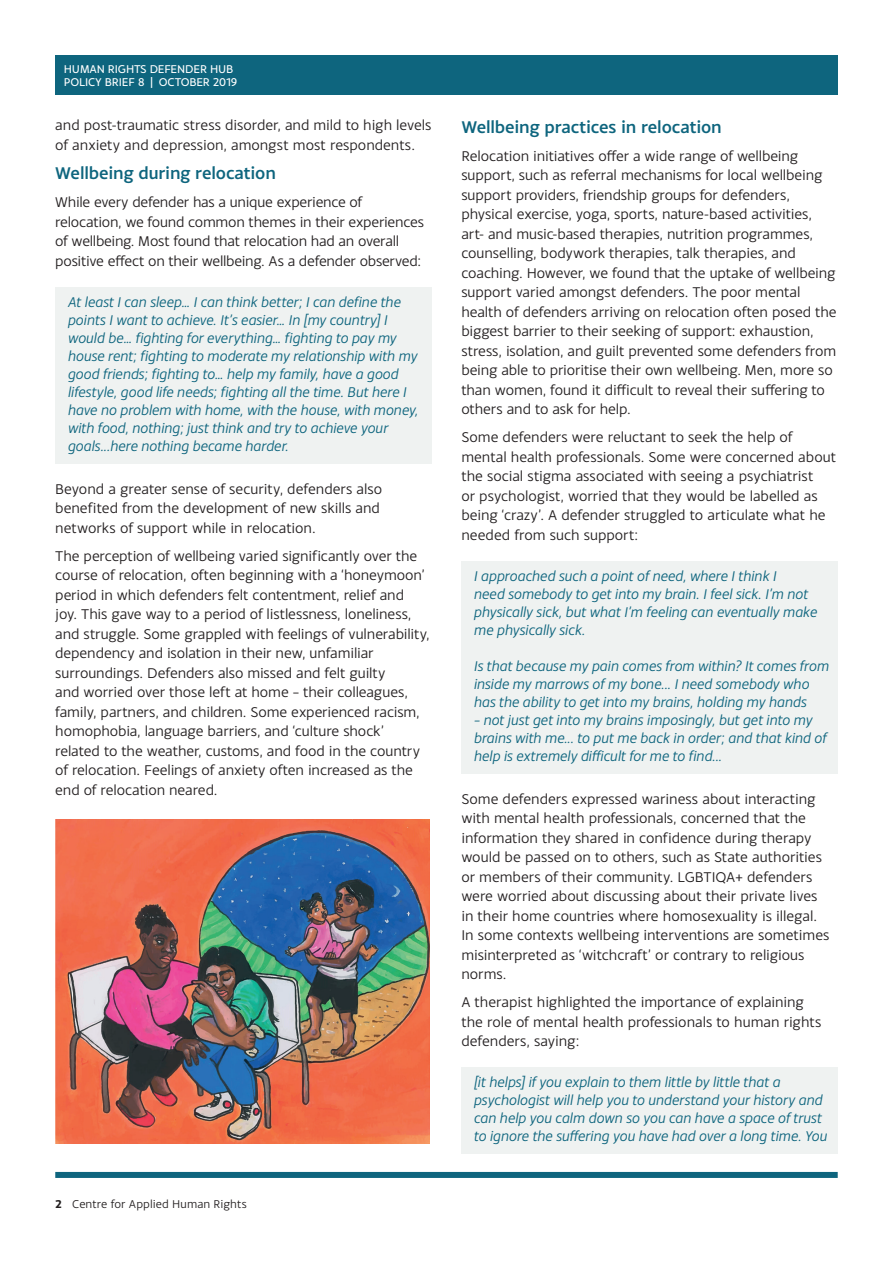
<style>
.page{position:relative;width:893px;height:1263px;background:#fff}
.page>*{position:absolute;margin:0;border:0;box-sizing:border-box;transform-origin:0 0}
.Mini_Titles{font:500 18px "Monsal Gothic";letter-spacing:-.01em;color:#0e657e}
.Text_type{font:500 18px "Monsal Gothic";letter-spacing:-.01em;color:#0e657e}
.Text_type-2{font:15px/19.5px "Monsal Gothic";letter-spacing:-.005em;color:#231f20}
.Grey_box_text{font:italic 15px/18px "Monsal Gothic";color:#0e657e}
.t1{font:12px/13.5px "Monsal Gothic";letter-spacing:-.01em;color:#fff}
.t2{font:12px "Monsal Gothic";letter-spacing:.005em;color:#231f20}
.s1{font-weight:700}
</style>
<div class="page">
<div style="left:55px;top:55px;width:783px;height:40px;background:#0e657e"></div>
<div style="left:55px;top:1172px;width:783px;height:6px;background:#0e657e"></div>
<div style="left:55px;top:287px;width:377px;height:176px;background:#eff2f1"></div>
<div style="left:461px;top:561px;width:377px;height:212px;background:#eff2f1"></div>
<div style="left:461px;top:1068px;width:377px;height:86px;background:#eff2f1"></div>
<img style="left:55px;top:819px;width:374px;height:325px">
<p class="t1" style="left:64px;top:62px;width:175px">HUMAN RIGHTS DEFENDER HUB<br>POLICY BRIEF 8 | OCTOBER 2019</p>
<p class="Text_type-2" style="left:55px;top:115px;width:378px">and post-traumatic stress disorder, and mild to high levels of anxiety and depression, amongst most respondents.</p>
<p class="Text_type" style="left:55px;top:162px;width:222px">Wellbeing during relocation</p>
<p class="Text_type-2" style="left:55px;top:192px;width:370px">While every defender has a unique experience of relocation, we found common themes in their experiences of wellbeing. Most found that relocation had an overall positive effect on their wellbeing. As a defender observed:</p>
<p class="Grey_box_text" style="left:68px;top:293px;width:352px">At least I can sleep… I can think better; I can define the points I want to achieve. It’s easier… In [my country] I would be… fighting for everything… fighting to pay my house rent; fighting to moderate my relationship with my good friends; fighting to… help my family, have a good lifestyle, good life needs; fighting all the time. But here I have no problem with home, with the house, with money, with food, nothing; just think and try to achieve your goals...here nothing became harder.</p>
<p class="Text_type-2" style="left:55px;top:478px;width:328px">Beyond a greater sense of security, defenders also benefited from the development of new skills and networks of support while in relocation.</p>
<p class="Text_type-2" style="left:55px;top:545px;width:376px">The perception of wellbeing varied significantly over the course of relocation, often beginning with a ‘honeymoon’ period in which defenders felt contentment, relief and joy. This gave way to a period of listlessness, loneliness, and struggle. Some grappled with feelings of vulnerability, dependency and isolation in their new, unfamiliar surroundings. Defenders also missed and felt guilty<br>and worried over those left at home – their colleagues, family, partners, and children. Some experienced racism, homophobia, language barriers, and ‘culture shock’ related to the weather, customs, and food in the country of relocation. Feelings of anxiety often increased as the end of relocation neared.</p>
<p class="t2" style="left:55px;top:1196px;width:193px"><span class="s1">2</span> Centre for Applied Human Rights</p>
<p class="Mini_Titles" style="left:461px;top:115px;width:262px">Wellbeing practices in relocation</p>
<p class="Text_type-2" style="left:461px;top:145px;width:377px">Relocation initiatives offer a wide range of wellbeing support, such as referral mechanisms for local wellbeing support providers, friendship groups for defenders, physical exercise, yoga, sports, nature-based activities, art- and music-based therapies, nutrition programmes, counselling, bodywork therapies, talk therapies, and coaching. However, we found that the uptake of wellbeing support varied amongst defenders. The poor mental health of defenders arriving on relocation often posed the biggest barrier to their seeking of support: exhaustion, stress, isolation, and guilt prevented some defenders from being able to prioritise their own wellbeing. Men, more so than women, found it difficult to reveal their suffering to others and to ask for help.</p>
<p class="Text_type-2" style="left:461px;top:427px;width:376px">Some defenders were reluctant to seek the help of mental health professionals. Some were concerned about the social stigma associated with seeing a psychiatrist<br>or psychologist, worried that they would be labelled as being ‘crazy’. A defender struggled to articulate what he needed from such support:</p>
<p class="Grey_box_text" style="left:474px;top:566px;width:345px">I approached such a point of need, where I think I<br>need somebody to get into my brain. I feel sick. I’m not physically sick, but what I’m feeling can eventually make me physically sick.</p>
<p class="Grey_box_text" style="left:474px;top:656px;width:357px">Is that because my pain comes from within? It comes from inside my marrows of my bone... I need somebody who has the ability to get into my brains, holding my hands</p>
<p class="Grey_box_text" style="left:474px;top:710px;width:354px">– not just get into my brains imposingly, but get into my brains with me... to put me back in order; and that kind of help is extremely difficult for me to find...</p>
<p class="Text_type-2" style="left:461px;top:788px;width:370px">Some defenders expressed wariness about interacting with mental health professionals, concerned that the information they shared in confidence during therapy would be passed on to others, such as State authorities or members of their community. LGBTIQA+ defenders were worried about discussing about their private lives in their home countries where homosexuality is illegal.<br>In some contexts wellbeing interventions are sometimes misinterpreted as ‘witchcraft’ or contrary to religious norms.</p>
<p class="Text_type-2" style="left:461px;top:992px;width:361px">A therapist highlighted the importance of explaining the role of mental health professionals to human rights defenders, saying:</p>
<p class="Grey_box_text" style="left:474px;top:1073px;width:355px">[it helps] if you explain to them little by little that a psychologist will help you to understand your history and can help you calm down so you can have a space of trust to ignore the suffering you have had over a long time. You</p>
</div>
